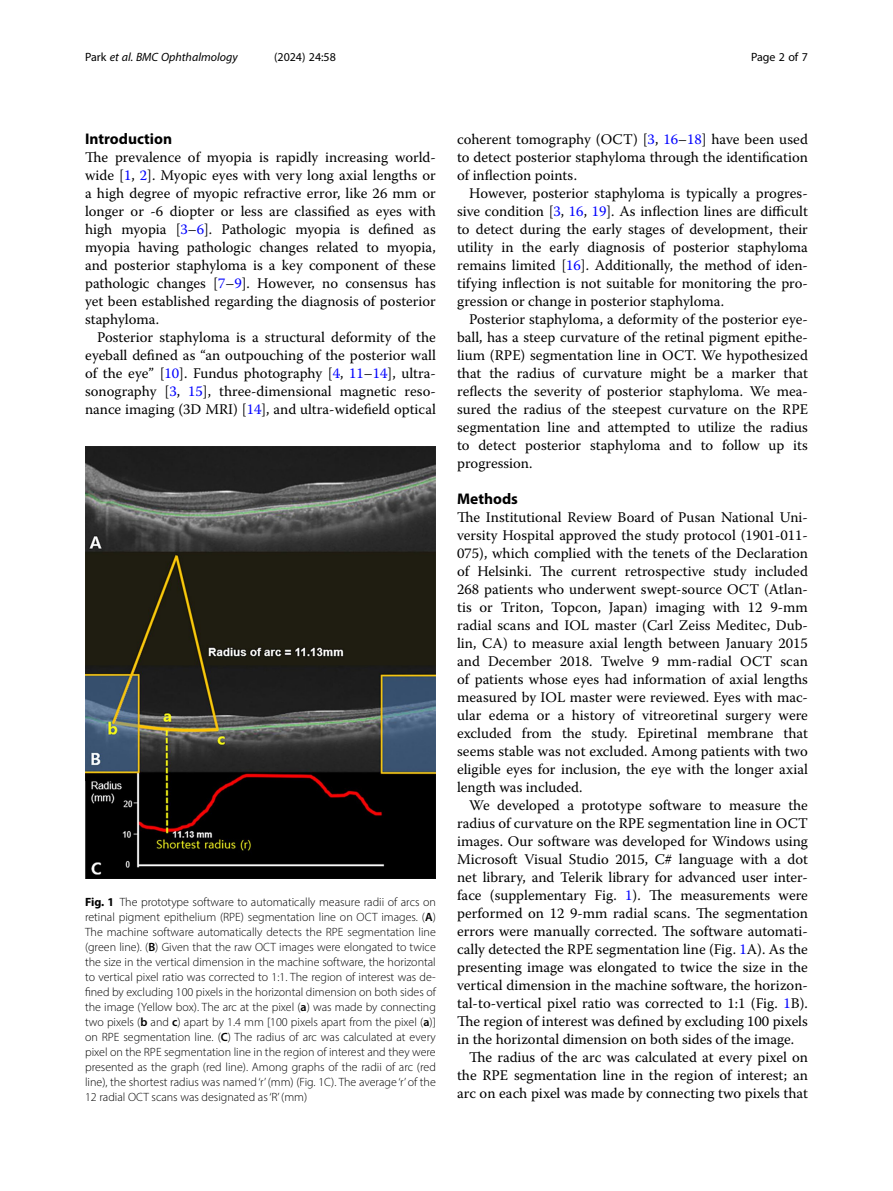
<style>
.page{position:relative;width:893px;height:1191px;background:#fff}
.page>*{position:absolute;margin:0;border:0;box-sizing:border-box;transform-origin:0 0}
.Head_1{font:700 15.45px "Myriad Pro";color:#000}
.Body_Text_Indent{font:14.7px/18px "Warnock Pro";color:#000;text-align:justify}
.Body_Text{font:14.7px/18px "Warnock Pro";color:#000;text-align:justify}
.Figure_Caption{font:300 12px/15px "Myriad Pro";color:#000;text-align:justify}
.t1{font:italic 12px "Myriad Pro";color:#000}
.t2{font:12px "Myriad Pro";color:#000}
.s1{font-style:normal}
.s2{color:#00f}
.s3{font-weight:700}
.s4{font-weight:600}
</style>
<div class="page">
<img style="left:85px;top:447px;width:351px;height:432px">
<p class="t1" style="left:85px;top:50px;width:154px"><span class="s1">Park</span> et al. BMC Ophthalmology</p>
<p class="t2" style="left:274px;top:50px;width:63px">(2024) 24:58</p>
<p class="t2" style="left:751px;top:50px;width:58px">Page 2 of 7</p>
<p class="Head_1" style="left:85px;top:129px;width:89px">Introduction</p>
<p class="Body_Text" style="left:85px;top:148px;width:352px">The prevalence of myopia is rapidly increasing world&shy;wide [<span class="s2">1</span>, <span class="s2">2</span>]. Myopic eyes with very long axial lengths or a high degree of myopic refractive error, like 26 mm or longer or -6 diopter or less are classified as eyes with high myopia [<span class="s2">3</span>–<span class="s2">6</span>]. Pathologic myopia is defined as myopia having pathologic changes related to myopia, and posterior staphyloma is a key component of these pathologic changes [<span class="s2">7</span>–<span class="s2">9</span>]. However, no consensus has yet been established regarding the diagnosis of posterior staphyloma.</p>
<p class="Body_Text_Indent" style="left:85px;top:328px;width:352px;text-indent:12px">Posterior staphyloma is a structural deformity of the eyeball defined as “an outpouching of the posterior wall of the eye” [<span class="s2">10</span>]. Fundus photography [<span class="s2">4</span>, <span class="s2">11</span>–<span class="s2">14</span>], ultra&shy;sonography [<span class="s2">3</span>, <span class="s2">15</span>], three-dimensional magnetic reso&shy;nance imaging (3D MRI) [<span class="s2">14</span>], and ultra-widefield optical</p>
<p class="Figure_Caption" style="left:85px;top:894px;width:352px"><span class="s3">Fig. 1</span> The prototype software to automatically measure radii of arcs on retinal pigment epithelium (RPE) segmentation line on OCT images. (<span class="s4">A</span>)<br>The machine software automatically detects the RPE segmentation line (green line). (<span class="s4">B</span>) Given that the raw OCT images were elongated to twice the size in the vertical dimension in the machine software, the horizontal to vertical pixel ratio was corrected to 1:1. The region of interest was de&shy;fined by excluding 100 pixels in the horizontal dimension on both sides of the image (Yellow box). The arc at the pixel (<span class="s4">a</span>) was made by connecting two pixels (<span class="s4">b</span> and <span class="s4">c</span>) apart by 1.4 mm [100 pixels apart from the pixel (<span class="s4">a</span>)] on RPE segmentation line. (<span class="s4">C</span>) The radius of arc was calculated at every pixel on the RPE segmentation line in the region of interest and they were presented as the graph (red line). Among graphs of the radii of arc (red line), the shortest radius was named ‘r’ (mm) (Fig. 1C). The average ‘r’ of the 12 radial OCT scans was designated as ‘R’ (mm)</p>
<p class="Body_Text_Indent" style="left:457px;top:130px;width:352px">coherent tomography (OCT) [<span class="s2">3</span>, <span class="s2">16</span>–<span class="s2">18</span>] have been used to detect posterior staphyloma through the identification of inflection points.</p>
<p class="Body_Text_Indent" style="left:457px;top:184px;width:352px;text-indent:12px">However, posterior staphyloma is typically a progres&shy;sive condition [<span class="s2">3</span>, <span class="s2">16</span>, <span class="s2">19</span>]. As inflection lines are difficult to detect during the early stages of development, their utility in the early diagnosis of posterior staphyloma remains limited [<span class="s2">16</span>]. Additionally, the method of iden&shy;tifying inflection is not suitable for monitoring the pro&shy;gression or change in posterior staphyloma.</p>
<p class="Body_Text_Indent" style="left:457px;top:310px;width:352px;text-indent:12px">Posterior staphyloma, a deformity of the posterior eye&shy;ball, has a steep curvature of the retinal pigment epithe&shy;lium (RPE) segmentation line in OCT. We hypothesized that the radius of curvature might be a marker that reflects the severity of posterior staphyloma. We mea&shy;sured the radius of the steepest curvature on the RPE segmentation line and attempted to utilize the radius to detect posterior staphyloma and to follow up its progression.</p>
<p class="Head_1" style="left:457px;top:489px;width:62px">Methods</p>
<p class="Body_Text" style="left:457px;top:508px;width:352px">The Institutional Review Board of Pusan National Uni&shy;versity Hospital approved the study protocol (1901-011- 075), which complied with the tenets of the Declaration of Helsinki. The current retrospective study included 268 patients who underwent swept-source OCT (Atlan&shy;tis or Triton, Topcon, Japan) imaging with 12 9-mm radial scans and IOL master (Carl Zeiss Meditec, Dub&shy;lin, CA) to measure axial length between January 2015 and December 2018. Twelve 9 mm-radial OCT scan of patients whose eyes had information of axial lengths measured by IOL master were reviewed. Eyes with mac&shy;ular edema or a history of vitreoretinal surgery were excluded from the study. Epiretinal membrane that seems stable was not excluded. Among patients with two eligible eyes for inclusion, the eye with the longer axial length was included.</p>
<p class="Body_Text_Indent" style="left:457px;top:796px;width:352px;text-indent:12px">We developed a prototype software to measure the radius of curvature on the RPE segmentation line in OCT images. Our software was developed for Windows using Microsoft Visual Studio 2015, C# language with a dot net library, and Telerik library for advanced user inter&shy;face (supplementary Fig. <span class="s2">1</span>). The measurements were performed on 12 9-mm radial scans. The segmentation errors were manually corrected. The software automati&shy;cally detected the RPE segmentation line (Fig. <span class="s2">1</span>A). As the presenting image was elongated to twice the size in the vertical dimension in the machine software, the horizon&shy;tal-to-vertical pixel ratio was corrected to 1:1 (Fig. <span class="s2">1</span>B).<br>The region of interest was defined by excluding 100 pixels in the horizontal dimension on both sides of the image.</p>
<p class="Body_Text_Indent" style="left:457px;top:1048px;width:352px;text-indent:12px">The radius of the arc was calculated at every pixel on the RPE segmentation line in the region of interest; an arc on each pixel was made by connecting two pixels that</p>
</div>
